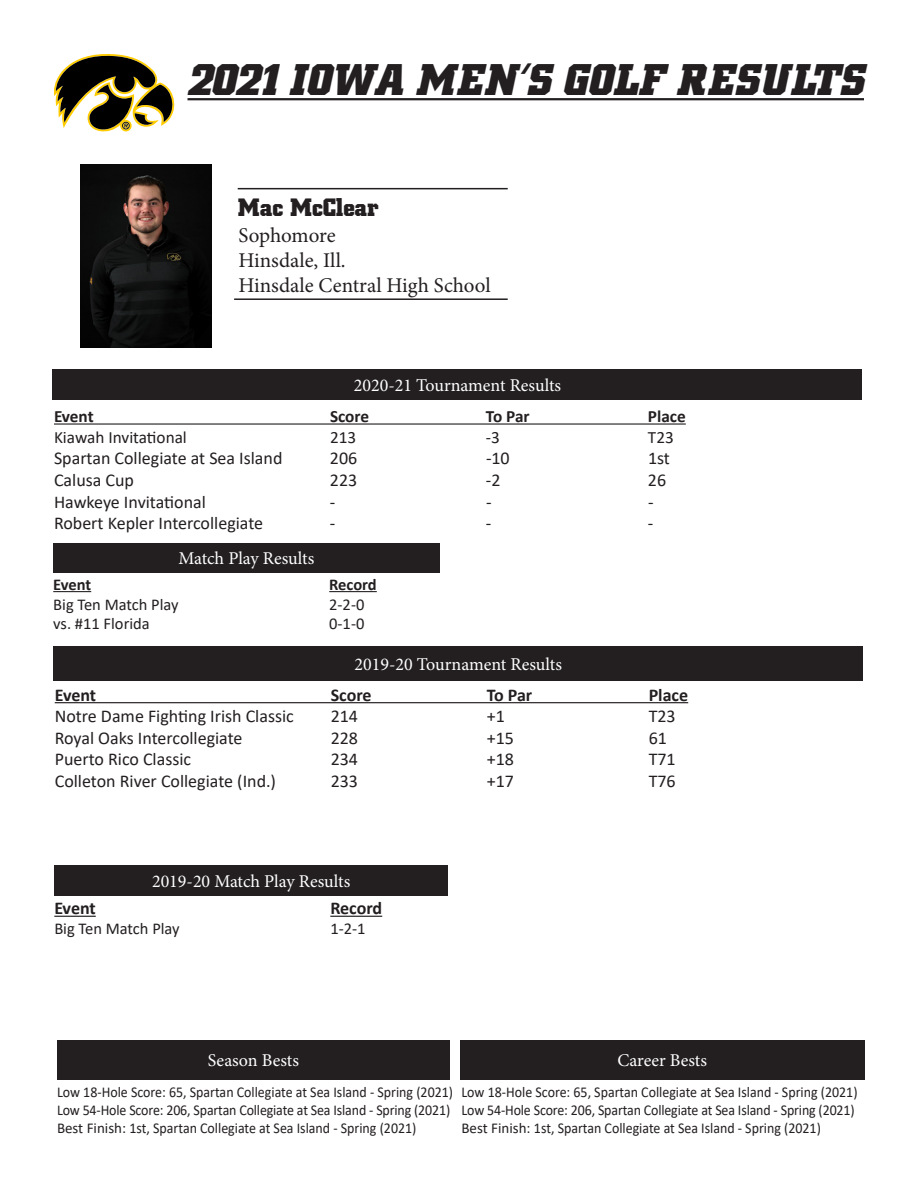
<style>
.page{position:relative;width:918px;height:1188px;background:#fff}
.page>*{position:absolute;margin:0;border:0;box-sizing:border-box;transform-origin:0 0}
.t1{font:italic 700 45px "Hawkeye";letter-spacing:.02em;color:#231f20}
.t2{font:700 25.5px "Hawkeye";color:#231f20}
.t3{font:21px "Minion Pro";color:#231f20}
.t4{font:18px "Calibri";color:#231f20}
.t5{font:18px "Minion Pro";color:#fff}
.t6{font:700 18px "Calibri";letter-spacing:-.005em;color:#231f20}
.t7{font:17.25px "Calibri";color:#231f20}
.t8{font:700 17.25px "Calibri";color:#231f20}
.t9{font:16.5px "Calibri";color:#231f20}
.t10{font:700 16.5px "Calibri";letter-spacing:-.01em;color:#231f20}
.t11{font:15px "Calibri";color:#231f20;scale:.93 1}
.t12{font:15px "Calibri";color:#231f20}
</style>
<div class="page">
<hr style="left:55px;top:702px;width:633px;height:1px;background:#231f20">
<img style="left:81px;top:164px;width:130px;height:183px">
<div style="left:52px;top:369px;width:810px;height:31px;background:#231f20"></div>
<div style="left:54px;top:866px;width:394px;height:30px;background:#231f20"></div>
<hr style="left:54px;top:916px;width:42px;height:1px;background:#231f20">
<hr style="left:330px;top:916px;width:52px;height:1px;background:#231f20">
<hr style="left:238px;top:188px;width:270px;height:1px;background:#231f20">
<hr style="left:234px;top:298px;width:274px;height:2px;background:#231f20">
<div style="left:53px;top:646px;width:810px;height:35px;background:#231f20"></div>
<div style="left:57px;top:1040px;width:393px;height:40px;background:#231f20"></div>
<div style="left:460px;top:1040px;width:405px;height:40px;background:#231f20"></div>
<hr style="left:54px;top:423px;width:632px;height:2px;background:#231f20">
<div style="left:53px;top:543px;width:387px;height:30px;background:#231f20"></div>
<hr style="left:53px;top:591px;width:38px;height:1px;background:#231f20">
<hr style="left:329px;top:591px;width:48px;height:1px;background:#231f20">
<svg style="left:54px;top:54px;width:120px;height:78px"></svg>
<hr style="left:188px;top:98px;width:676px;height:2px;background:#231f20">
<p class="t1" style="left:188px;top:54px;width:678px">2021 IOWA MEN’S GOLF RESULTS</p>
<p class="t2" style="left:238px;top:193px;width:143px">Mac McClear</p>
<p class="t3" style="left:238px;top:221px;width:99px">Sophomore</p>
<p class="t3" style="left:238px;top:246px;width:109px">Hinsdale, Ill.</p>
<p class="t3" style="left:238px;top:271px;width:254px">Hinsdale Central High School</p>
<p class="t5" style="left:354px;top:373px;width:209px">2020-21 Tournament Results</p>
<p class="t8" style="left:54px;top:404px;width:41px">Event</p>
<p class="t8" style="left:330px;top:404px;width:41px">Score</p>
<p class="t8" style="left:486px;top:404px;width:45px">To Par</p>
<p class="t8" style="left:648px;top:404px;width:39px">Place</p>
<p class="t7" style="left:54px;top:425px;width:134px">Kiawah Invitational</p>
<p class="t7" style="left:330px;top:425px;width:28px">213</p>
<p class="t7" style="left:486px;top:425px;width:16px">-3</p>
<p class="t7" style="left:648px;top:425px;width:27px">T23</p>
<p class="t4" style="left:54px;top:446px;width:230px">Spartan Collegiate at Sea Island</p>
<p class="t4" style="left:330px;top:446px;width:29px">206</p>
<p class="t4" style="left:486px;top:446px;width:25px">-10</p>
<p class="t4" style="left:648px;top:446px;width:23px">1st</p>
<p class="t4" style="left:54px;top:468px;width:82px">Calusa Cup</p>
<p class="t4" style="left:330px;top:468px;width:29px">223</p>
<p class="t4" style="left:486px;top:468px;width:16px">-2</p>
<p class="t4" style="left:648px;top:468px;width:20px">26</p>
<p class="t4" style="left:54px;top:489px;width:153px">Hawkeye Invitational</p>
<p class="t4" style="left:330px;top:489px;width:7px">-</p>
<p class="t4" style="left:486px;top:489px;width:7px">-</p>
<p class="t4" style="left:648px;top:489px;width:7px">-</p>
<p class="t4" style="left:54px;top:511px;width:211px">Robert Kepler Intercollegiate</p>
<p class="t4" style="left:330px;top:511px;width:7px">-</p>
<p class="t4" style="left:486px;top:511px;width:7px">-</p>
<p class="t4" style="left:648px;top:511px;width:7px">-</p>
<p class="t5" style="left:178px;top:547px;width:137px">Match Play Results</p>
<p class="t10" style="left:53px;top:573px;width:40px">Event</p>
<p class="t10" style="left:329px;top:573px;width:49px">Record</p>
<p class="t9" style="left:53px;top:593px;width:127px">Big Ten Match Play</p>
<p class="t9" style="left:329px;top:593px;width:37px">2-2-0</p>
<p class="t9" style="left:53px;top:612px;width:98px">vs. #11 Florida</p>
<p class="t9" style="left:329px;top:612px;width:37px">0-1-0</p>
<p class="t5" style="left:355px;top:652px;width:209px">2019-20 Tournament Results</p>
<p class="t6" style="left:55px;top:682px;width:43px">Event</p>
<p class="t6" style="left:331px;top:682px;width:42px">Score</p>
<p class="t6" style="left:487px;top:682px;width:47px">To Par</p>
<p class="t6" style="left:649px;top:682px;width:41px">Place</p>
<p class="t4" style="left:55px;top:704px;width:241px">Notre Dame Fighting Irish Classic</p>
<p class="t4" style="left:331px;top:704px;width:29px">214</p>
<p class="t4" style="left:487px;top:704px;width:20px">+1</p>
<p class="t4" style="left:649px;top:704px;width:29px">T23</p>
<p class="t4" style="left:55px;top:725px;width:189px">Royal Oaks Intercollegiate</p>
<p class="t4" style="left:331px;top:725px;width:29px">228</p>
<p class="t4" style="left:487px;top:725px;width:29px">+15</p>
<p class="t4" style="left:649px;top:725px;width:20px">61</p>
<p class="t4" style="left:55px;top:747px;width:138px">Puerto Rico Classic</p>
<p class="t4" style="left:331px;top:747px;width:29px">234</p>
<p class="t4" style="left:487px;top:747px;width:29px">+18</p>
<p class="t4" style="left:649px;top:747px;width:29px">T71</p>
<p class="t4" style="left:55px;top:769px;width:223px">Colleton River Collegiate (Ind.)</p>
<p class="t4" style="left:331px;top:769px;width:29px">233</p>
<p class="t4" style="left:487px;top:769px;width:29px">+17</p>
<p class="t4" style="left:649px;top:769px;width:29px">T76</p>
<p class="t5" style="left:152px;top:870px;width:200px">2019-20 Match Play Results</p>
<p class="t6" style="left:54px;top:896px;width:43px">Event</p>
<p class="t6" style="left:330px;top:896px;width:53px">Record</p>
<p class="t9" style="left:54px;top:917px;width:127px">Big Ten Match Play</p>
<p class="t9" style="left:330px;top:917px;width:37px">1-2-1</p>
<p class="t5" style="left:208px;top:1049px;width:93px">Season Bests</p>
<p class="t5" style="left:617px;top:1049px;width:91px">Career Bests</p>
<p class="t11" style="left:57px;top:1081px;width:427px">Low 18-Hole Score: 65, Spartan Collegiate at Sea Island - Spring (2021)</p>
<p class="t11" style="left:57px;top:1099px;width:424px">Low 54-Hole Score: 206, Spartan Collegiate at Sea Island - Spring (2021)</p>
<p class="t12" style="left:57px;top:1117px;width:361px">Best Finish: 1st, Spartan Collegiate at Sea Island - Spring (2021)</p>
<p class="t11" style="left:461px;top:1081px;width:427px">Low 18-Hole Score: 65, Spartan Collegiate at Sea Island - Spring (2021)</p>
<p class="t11" style="left:461px;top:1099px;width:424px">Low 54-Hole Score: 206, Spartan Collegiate at Sea Island - Spring (2021)</p>
<p class="t12" style="left:461px;top:1117px;width:361px">Best Finish: 1st, Spartan Collegiate at Sea Island - Spring (2021)</p>
</div>
